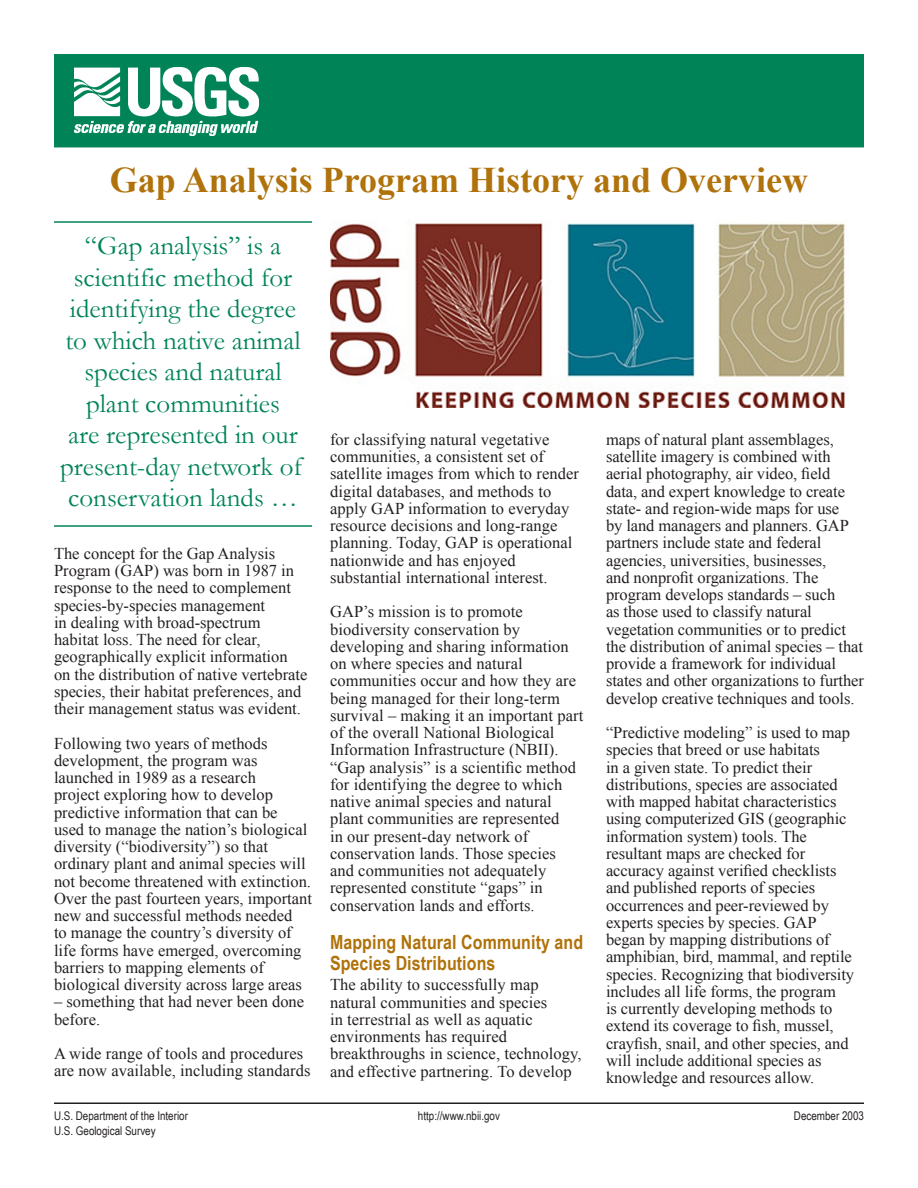
<style>
.page{position:relative;width:918px;height:1188px;background:#fff}
.page>*{position:absolute;margin:0;border:0;box-sizing:border-box;transform-origin:0 0}
.t1{font:700 36px "Times New Roman";color:#b0720a}
.t2{font:27px "Garamond";color:#008457}
.t3{font:700 19.5px "Arial Narrow";letter-spacing:.005em;color:#b0720a}
.t4{font:16.5px/17.2px "Times New Roman";color:#231f20}
.t5{font:12px "Arial Narrow";color:#231f20}
.s1{font-family:"Garamond";font-size:27px;color:#008457}
.s2{font-family:"Arial Narrow";font-weight:700;font-size:19.5px;color:#b0720a}
</style>
<div class="page">
<hr style="left:54px;top:525px;width:258px;height:2px;background:#008457">
<hr style="left:54px;top:221px;width:258px;height:2px;background:#008457">
<hr style="left:54px;top:1102px;width:810px;height:2px;background:#231f20">
<div style="left:55px;top:55px;width:808px;height:92px;background:#008457"></div>
<div style="left:54px;top:54px;width:810px;height:93px;border:2px solid #008457"></div>
<img style="left:74px;top:67px;width:185px;height:69px">
<img style="left:330px;top:223px;width:517px;height:185px">
<h1 class="t1" style="left:110px;top:155px;width:700px">Gap Analysis Program History and Overview</h1>
<p class="t2" style="left:85px;top:227px;width:198px">“Gap analysis” is a</p>
<p class="t2" style="left:74px;top:259px;width:220px">scientific method for</p>
<p class="t2" style="left:70px;top:290px;width:228px">identifying the degree</p>
<p class="t2" style="left:65px;top:322px;width:237px">to which native animal</p>
<p class="t2" style="left:84px;top:353px;width:199px">species and natural</p>
<h2 class="t2" style="left:86px;top:385px;width:195px">plant communities</h2>
<p class="t4" style="left:68px;top:431px;width:483px"><span class="s1">are represented in our</span> for classifying natural vegetative</p>
<p class="t4" style="left:606px;top:431px;width:229px">maps of natural plant assemblages,</p>
<p class="t4" style="left:330px;top:448px;width:215px">communities, a consistent set of</p>
<p class="t4" style="left:606px;top:448px;width:226px">satellite imagery is combined with</p>
<p class="t4" style="left:60px;top:465px;width:520px"><sup>present-day</sup> <sup>network</sup> <sup>of</sup> satellite images from which to render</p>
<p class="t4" style="left:606px;top:465px;width:226px">aerial photography, air video, field</p>
<p class="t4" style="left:68px;top:482px;width:484px"><span class="s1">conservation lands …</span> digital databases, and methods to</p>
<p class="t4" style="left:606px;top:482px;width:241px">data, and expert knowledge to create</p>
<p class="t4" style="left:330px;top:500px;width:241px">apply GAP information to everyday</p>
<p class="t4" style="left:606px;top:500px;width:235px">state- and region-wide maps for use</p>
<p class="t4" style="left:330px;top:517px;width:229px">resource decisions and long-range</p>
<p class="t4" style="left:606px;top:517px;width:244px">by land managers and planners. GAP</p>
<p class="t4" style="left:330px;top:534px;width:244px">planning. Today, GAP is operational</p>
<p class="t4" style="left:606px;top:534px;width:217px">partners include state and federal</p>
<p class="t4" style="left:54px;top:545px;width:223px">The concept for the Gap Analysis</p>
<p class="t4" style="left:330px;top:551px;width:187px">nationwide and has enjoyed</p>
<p class="t4" style="left:606px;top:551px;width:222px">agencies, universities, businesses,</p>
<p class="t4" style="left:54px;top:562px;width:242px">Program (GAP) was born in 1987 in</p>
<p class="t4" style="left:54px;top:579px;width:238px">response to the need to complement</p>
<p class="t4" style="left:330px;top:569px;width:219px">substantial international interest.</p>
<p class="t4" style="left:606px;top:569px;width:214px">and nonprofit organizations. The</p>
<p class="t4" style="left:606px;top:586px;width:231px">program develops standards – such</p>
<p class="t4" style="left:54px;top:596px;width:213px">species-by-species management</p>
<p class="t4" style="left:330px;top:603px;width:194px">GAP’s mission is to promote</p>
<p class="t4" style="left:606px;top:603px;width:207px">as those used to classify natural</p>
<p class="t4" style="left:54px;top:614px;width:208px">in dealing with broad-spectrum</p>
<p class="t4" style="left:330px;top:620px;width:192px">biodiversity conservation by</p>
<p class="t4" style="left:606px;top:620px;width:242px">vegetation communities or to predict</p>
<p class="t4" style="left:54px;top:631px;width:208px">habitat loss. The need for clear,</p>
<p class="t4" style="left:330px;top:638px;width:240px">developing and sharing information</p>
<p class="t4" style="left:606px;top:638px;width:259px">the distribution of animal species – that</p>
<p class="t4" style="left:54px;top:648px;width:235px">geographically explicit information</p>
<p class="t4" style="left:330px;top:655px;width:194px">on where species and natural</p>
<p class="t4" style="left:606px;top:655px;width:232px">provide a framework for individual</p>
<p class="t4" style="left:54px;top:665px;width:255px">on the distribution of native vertebrate</p>
<p class="t4" style="left:54px;top:683px;width:249px">species, their habitat preferences, and</p>
<p class="t4" style="left:330px;top:672px;width:248px">communities occur and how they are</p>
<p class="t4" style="left:606px;top:672px;width:259px">states and other organizations to further</p>
<p class="t4" style="left:330px;top:689px;width:231px">being managed for their long-term</p>
<p class="t4" style="left:606px;top:689px;width:250px">develop creative techniques and tools.</p>
<p class="t4" style="left:54px;top:700px;width:249px">their management status was evident.</p>
<p class="t4" style="left:330px;top:707px;width:255px">survival – making it an important part</p>
<p class="t4" style="left:330px;top:724px;width:226px">of the overall National Biological</p>
<p class="t4" style="left:606px;top:724px;width:246px">“Predictive modeling” is used to map</p>
<p class="t4" style="left:54px;top:734px;width:215px">Following two years of methods</p>
<p class="t4" style="left:330px;top:741px;width:230px">Information Infrastructure (NBII).</p>
<p class="t4" style="left:606px;top:741px;width:216px">species that breed or use habitats</p>
<p class="t4" style="left:54px;top:752px;width:205px">development, the program was</p>
<p class="t4" style="left:330px;top:758px;width:248px">“Gap analysis” is a scientific method</p>
<p class="t4" style="left:606px;top:758px;width:208px">in a given state. To predict their</p>
<p class="t4" style="left:54px;top:769px;width:204px">launched in 1989 as a research</p>
<p class="t4" style="left:330px;top:776px;width:234px">for identifying the degree to which</p>
<p class="t4" style="left:606px;top:776px;width:233px">distributions, species are associated</p>
<p class="t4" style="left:54px;top:786px;width:221px">project exploring how to develop</p>
<p class="t4" style="left:330px;top:793px;width:223px">native animal species and natural</p>
<p class="t4" style="left:606px;top:793px;width:232px">with mapped habitat characteristics</p>
<p class="t4" style="left:54px;top:803px;width:225px">predictive information that can be</p>
<p class="t4" style="left:330px;top:810px;width:231px">plant communities are represented</p>
<p class="t4" style="left:606px;top:810px;width:242px">using computerized GIS (geographic</p>
<p class="t4" style="left:54px;top:821px;width:255px">used to manage the nation’s biological</p>
<p class="t4" style="left:330px;top:827px;width:200px">in our present-day network of</p>
<p class="t4" style="left:606px;top:827px;width:202px">information system) tools. The</p>
<p class="t4" style="left:54px;top:838px;width:216px">diversity (“biodiversity”) so that</p>
<p class="t4" style="left:54px;top:855px;width:253px">ordinary plant and animal species will</p>
<p class="t4" style="left:330px;top:845px;width:227px">conservation lands. Those species</p>
<p class="t4" style="left:606px;top:845px;width:201px">resultant maps are checked for</p>
<p class="t4" style="left:330px;top:862px;width:218px">and communities not adequately</p>
<p class="t4" style="left:606px;top:862px;width:232px">accuracy against verified checklists</p>
<p class="t4" style="left:54px;top:872px;width:490px">not become threatened with extinction. represented constitute “gaps” in</p>
<p class="t4" style="left:606px;top:879px;width:211px">and published reports of species</p>
<p class="t4" style="left:54px;top:890px;width:482px">Over the past fourteen years, important conservation lands and efforts.</p>
<p class="t4" style="left:606px;top:896px;width:224px">occurrences and peer-reviewed by</p>
<p class="t4" style="left:54px;top:907px;width:240px">new and successful methods needed</p>
<p class="t4" style="left:606px;top:914px;width:212px">experts species by species. GAP</p>
<p class="t4" style="left:54px;top:924px;width:249px">to manage the country’s diversity of life forms have emerged, overcoming</p>
<p class="t4" style="left:330px;top:931px;width:501px"><span class="s2">Mapping Natural Community and</span> began by mapping distributions of</p>
<p class="t3" style="left:330px;top:948px;width:167px">Species Distributions</p>
<p class="t4" style="left:606px;top:948px;width:247px">amphibian, bird, mammal, and reptile</p>
<p class="t4" style="left:54px;top:959px;width:211px">barriers to mapping elements of</p>
<p class="t4" style="left:606px;top:965px;width:250px">species. Recognizing that biodiversity</p>
<p class="t4" style="left:54px;top:976px;width:250px">biological diversity across large areas</p>
<p class="t4" style="left:330px;top:976px;width:210px">The ability to successfully map</p>
<p class="t4" style="left:606px;top:983px;width:231px">includes all life forms, the program</p>
<p class="t4" style="left:54px;top:993px;width:252px">– something that had never been done</p>
<p class="t4" style="left:330px;top:993px;width:219px">natural communities and species</p>
<p class="t4" style="left:606px;top:1000px;width:228px">is currently developing methods to</p>
<p class="t4" style="left:54px;top:1010px;width:48px">before.</p>
<p class="t4" style="left:330px;top:1011px;width:204px">in terrestrial as well as aquatic</p>
<p class="t4" style="left:330px;top:1028px;width:179px">environments has required</p>
<p class="t4" style="left:606px;top:1017px;width:229px">extend its coverage to fish, mussel,</p>
<p class="t4" style="left:606px;top:1034px;width:244px">crayfish, snail, and other species, and</p>
<p class="t4" style="left:54px;top:1045px;width:251px">A wide range of tools and procedures</p>
<p class="t4" style="left:330px;top:1045px;width:253px">breakthroughs in science, technology,</p>
<p class="t4" style="left:606px;top:1052px;width:217px">will include additional species as</p>
<p class="t4" style="left:54px;top:1062px;width:519px">are now available, including standards and effective partnering. To develop</p>
<p class="t4" style="left:606px;top:1069px;width:210px">knowledge and resources allow.</p>
<p class="t5" style="left:54px;top:1107px;width:136px">U.S. Department of the Interior</p>
<p class="t5" style="left:418px;top:1107px;width:84px">http://www.nbii.gov</p>
<p class="t5" style="left:794px;top:1107px;width:72px">December 2003</p>
<p class="t5" style="left:54px;top:1122px;width:103px">U.S. Geological Survey</p>
</div>
